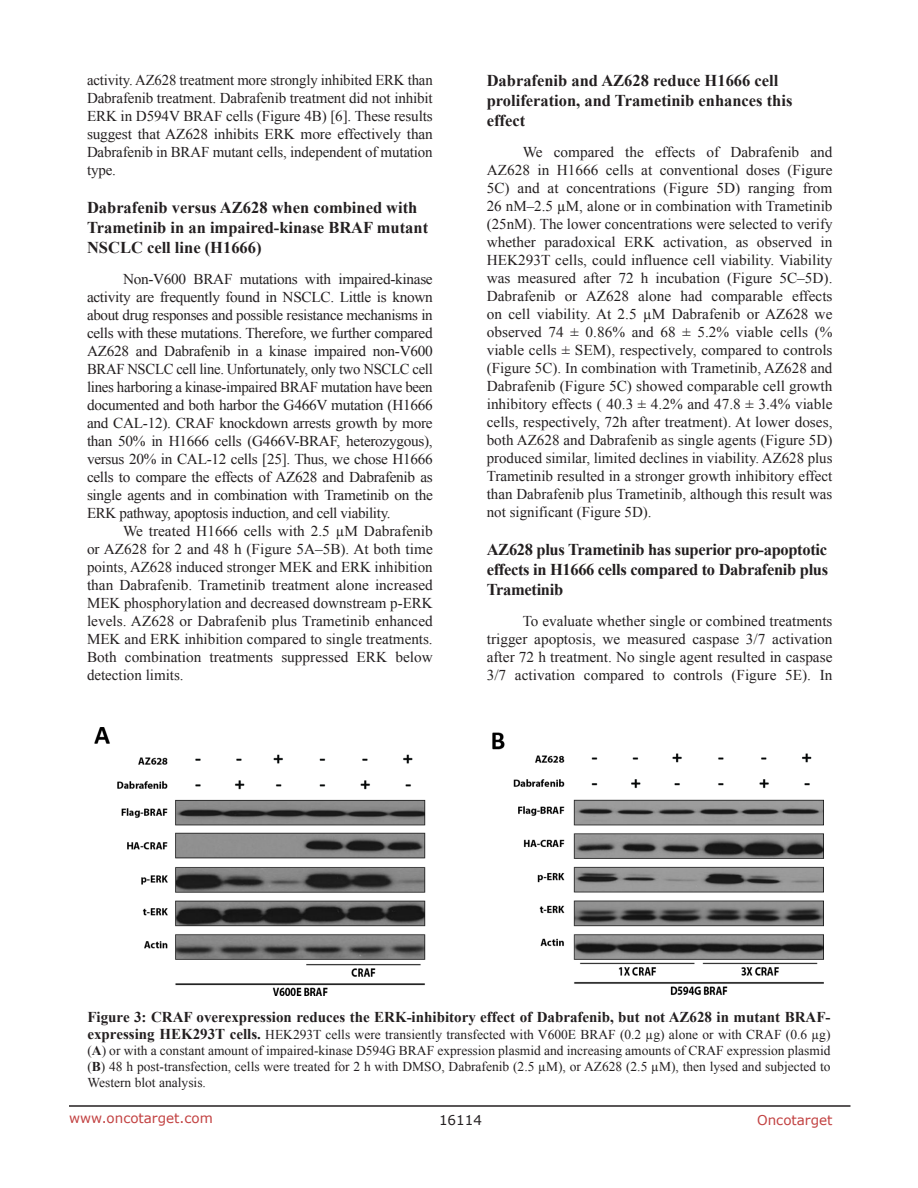
<style>
.page{position:relative;width:918px;height:1188px;background:#fff}
.page>*{position:absolute;margin:0;border:0;box-sizing:border-box;transform-origin:0 0}
.sub_heading_1{font:700 16.5px/19.8px "Times New Roman";color:#231f20}
.BodyText{font:15px/18px "Times New Roman";color:#231f20;text-align:justify}
.Figuretrx{font:700 15px "Times New Roman";color:#231f20}
.Figuretrx-2{font:13.5px/16.2px "Times New Roman";color:#231f20;text-align:justify}
.t1{font:13.5px "Verdana";color:#c24141}
.t2{font:13.5px "Verdana";color:#231f20}
.s1{font-weight:700;font-size:15px}
.s2{font-weight:700}
</style>
<div class="page">
<hr style="left:69px;top:1105px;width:781px;height:2px;background:#231f20">
<img style="left:94px;top:728px;width:730px;height:268px">
<p class="BodyText" style="left:87px;top:71px;width:347px">activity. AZ628 treatment more strongly inhibited ERK than Dabrafenib treatment. Dabrafenib treatment did not inhibit ERK in D594V BRAF cells (Figure 4B) [6]. These results suggest that AZ628 inhibits ERK more effectively than Dabrafenib in BRAF mutant cells, independent of mutation type.</p>
<p class="sub_heading_1" style="left:87px;top:197px;width:343px">Dabrafenib versus AZ628 when combined with<br>Trametinib in an impaired-kinase BRAF mutant<br>NSCLC cell line (H1666)</p>
<p class="BodyText" style="left:87px;top:270px;width:347px;text-indent:36px">Non-V600 BRAF mutations with impaired-kinase activity are frequently found in NSCLC. Little is known about drug responses and possible resistance mechanisms in cells with these mutations. Therefore, we further compared AZ628 and Dabrafenib in a kinase impaired non-V600<br>BRAF NSCLC cell line. Unfortunately, only two NSCLC cell lines harboring a kinase-impaired BRAF mutation have been documented and both harbor the G466V mutation (H1666 and CAL-12). CRAF knockdown arrests growth by more than 50% in H1666 cells (G466V-BRAF, heterozygous), versus 20% in CAL-12 cells [25]. Thus, we chose H1666 cells to compare the effects of AZ628 and Dabrafenib as single agents and in combination with Trametinib on the ERK pathway, apoptosis induction, and cell viability.</p>
<p class="BodyText" style="left:87px;top:522px;width:347px;text-indent:36px">We treated H1666 cells with 2.5 µM Dabrafenib or AZ628 for 2 and 48 h (Figure 5A–5B). At both time points, AZ628 induced stronger MEK and ERK inhibition than Dabrafenib. Trametinib treatment alone increased MEK phosphorylation and decreased downstream p-ERK levels. AZ628 or Dabrafenib plus Trametinib enhanced MEK and ERK inhibition compared to single treatments.<br>Both combination treatments suppressed ERK below detection limits.</p>
<p class="sub_heading_1" style="left:487px;top:70px;width:307px">Dabrafenib and AZ628 reduce H1666 cell proliferation, and Trametinib enhances this effect</p>
<p class="BodyText" style="left:487px;top:143px;width:347px;text-indent:36px">We compared the effects of Dabrafenib and AZ628 in H1666 cells at conventional doses (Figure 5C) and at concentrations (Figure 5D) ranging from 26 nM–2.5 µM, alone or in combination with Trametinib (25nM). The lower concentrations were selected to verify whether paradoxical ERK activation, as observed in HEK293T cells, could influence cell viability. Viability was measured after 72 h incubation (Figure 5C–5D).<br>Dabrafenib or AZ628 alone had comparable effects on cell viability. At 2.5 µM Dabrafenib or AZ628 we observed 74 ± 0.86% and 68 ± 5.2% viable cells (% viable cells ± SEM), respectively, compared to controls (Figure 5C). In combination with Trametinib, AZ628 and Dabrafenib (Figure 5C) showed comparable cell growth inhibitory effects ( 40.3 ± 4.2% and 47.8 ± 3.4% viable cells, respectively, 72h after treatment). At lower doses, both AZ628 and Dabrafenib as single agents (Figure 5D) produced similar, limited declines in viability. AZ628 plus Trametinib resulted in a stronger growth inhibitory effect than Dabrafenib plus Trametinib, although this result was not significant (Figure 5D).</p>
<p class="sub_heading_1" style="left:487px;top:539px;width:343px;text-align:justify">AZ628 plus Trametinib has superior pro-apoptotic effects in H1666 cells compared to Dabrafenib plus Trametinib</p>
<p class="BodyText" style="left:487px;top:612px;width:347px;text-indent:36px">To evaluate whether single or combined treatments trigger apoptosis, we measured caspase 3/7 activation after 72 h treatment. No single agent resulted in caspase 3/7 activation compared to controls (Figure 5E). In</p>
<p class="Figuretrx" style="left:87px;top:1007px;width:745px">Figure 3: CRAF overexpression reduces the ERK-inhibitory effect of Dabrafenib, but not AZ628 in mutant BRAF-</p>
<p class="Figuretrx-2" style="left:87px;top:1026px;width:745px"><span class="s1">expressing HEK293T cells.</span> HEK293T cells were transiently transfected with V600E BRAF (0.2 µg) alone or with CRAF (0.6 µg) (<span class="s2">A</span>) or with a constant amount of impaired-kinase D594G BRAF expression plasmid and increasing amounts of CRAF expression plasmid (<span class="s2">B</span>) 48 h post-transfection, cells were treated for 2 h with DMSO, Dabrafenib (2.5 µM), or AZ628 (2.5 µM), then lysed and subjected to Western blot analysis.</p>
<p class="t1" style="left:69px;top:1109px;width:145px">www.oncotarget.com</p>
<p class="t2" style="left:439px;top:1111px;width:44px">16114</p>
<p class="t1" style="left:757px;top:1111px;width:77px">Oncotarget</p>
</div>
